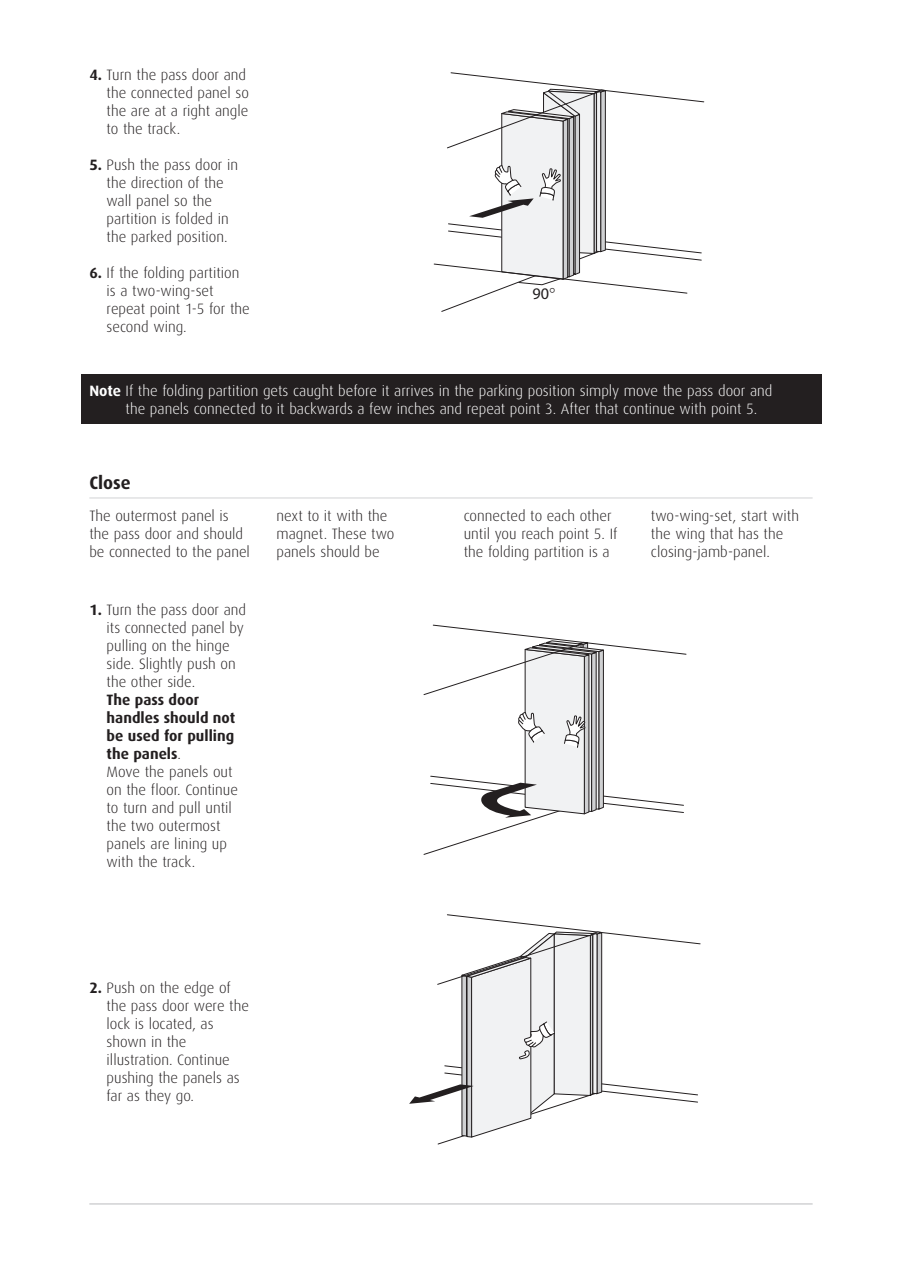
<style>
.page{position:relative;width:902px;height:1272px;background:#fff}
.page>*{position:absolute;margin:0;border:0;box-sizing:border-box;transform-origin:0 0}
.t1{font:700 18px "Dax";color:#231f20}
.t2{font:16.2px "Myriad";color:#231f20}
.t3{font:300 15px/18px "Dax";color:#231f20}
.t4{font:300 15px/18px "Dax";color:#fff}
.s1{font-weight:700}
</style>
<div class="page">
<div style="left:81px;top:374px;width:740px;height:49px;background:#231f20"></div>
<hr style="left:89px;top:1203px;width:723px;height:1px;background:#d1d2d4">
<svg style="left:423px;top:624px;width:263px;height:231px"></svg>
<svg style="left:409px;top:914px;width:291px;height:230px"></svg>
<hr style="left:89px;top:497px;width:723px;height:1px;background:#d1d2d4">
<svg style="left:433px;top:72px;width:271px;height:240px"></svg>
<p class="t3" style="left:107px;top:67px;width:144px;text-indent:-17px"><span class="s1">4.</span> Turn the pass door and the connected panel so the are at a right angle to the track.</p>
<p class="t3" style="left:89px;top:157px;width:150px;text-align:center"><span class="s1">5.</span> Push the pass door in the direction of the<br>wall panel so the partition is folded in<br>the parked position.</p>
<p class="t3" style="left:107px;top:265px;width:145px;text-indent:-17px"><span class="s1">6.</span> If the folding partition is a two-wing-set repeat point 1-5 for the second wing.</p>
<p class="t2" style="left:532px;top:288px;width:18px">90</p>
<p class="t4" style="left:125px;top:383px;width:648px;text-indent:-36px"><span class="s1">Note</span> If the folding partition gets caught before it arrives in the parking position simply move the pass door and the panels connected to it backwards a few inches and repeat point 3. After that continue with point 5.</p>
<p class="t1" style="left:89px;top:475px;width:43px">Close</p>
<p class="t3" style="left:89px;top:508px;width:162px">The outermost panel is the pass door and should be connected to the panel</p>
<p class="t3" style="left:276px;top:508px;width:119px">next to it with the magnet. These two panels should be</p>
<p class="t3" style="left:463px;top:508px;width:155px">connected to each other until you reach point 5. If the folding partition is a</p>
<p class="t3" style="left:651px;top:508px;width:149px">two-wing-set, start with the wing that has the closing-jamb-panel.</p>
<p class="t3" style="left:107px;top:602px;width:141px;text-indent:-17px"><span class="s1">1.</span> Turn the pass door and its connected panel by pulling on the hinge side. Slightly push on the other side.</p>
<p class="t3" style="left:107px;top:692px;width:133px"><span class="s1">The pass door handles should not be used for pulling the panels</span>.<br>Move the panels out on the floor. Continue to turn and pull until the two outermost panels are lining up with the track.</p>
<p class="t3" style="left:107px;top:980px;width:144px;text-indent:-17px"><span class="s1">2.</span> Push on the edge of the pass door were the lock is located, as shown in the illustration. Continue pushing the panels as far as they go.</p>
</div>
